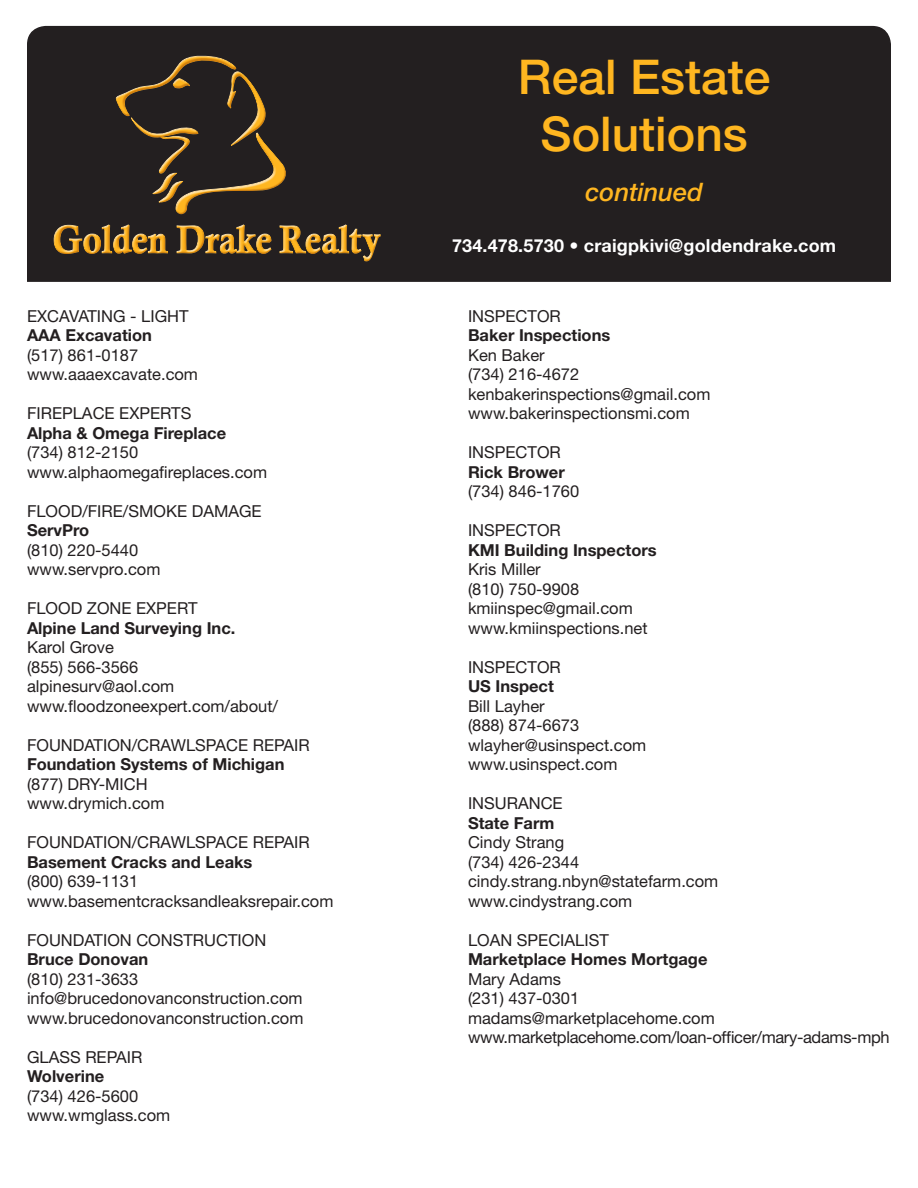
<style>
.page{position:relative;width:918px;height:1188px;background:#fff}
.page>*{position:absolute;margin:0;border:0;box-sizing:border-box;transform-origin:0 0}
.t1{font:500 48px "Helvetica Neue";color:#ffb620}
.t2{font:italic 500 25.5px "Helvetica Neue";color:#ffb620}
.t3{font:700 18px "Helvetica Neue";letter-spacing:.01em;color:#fff}
.t4{font:16.5px "Helvetica Neue";color:#231f20}
.t5{font:700 16.5px "Helvetica Neue";color:#231f20}
.t6{font:16.5px "Helvetica Neue";letter-spacing:-.02em;color:#231f20}
</style>
<div class="page">
<div style="left:27px;top:25px;width:864px;height:257px;background:#231f20"></div>
<div style="left:115px;top:54px;width:171px;height:157px;background:#fff;opacity:.75"></div>
<div style="left:115px;top:58px;width:171px;height:156px;background:#d2b15c;opacity:.95"></div>
<div style="left:54px;top:224px;width:327px;height:39px;background:#d2b15c;opacity:.95"></div>
<p class="t4" style="left:27px;top:306px;width:163px">EXCAVATING - LIGHT</p>
<p class="t5" style="left:27px;top:325px;width:126px">AAA Excavation</p>
<p class="t4" style="left:27px;top:345px;width:113px">(517) 861-0187</p>
<p class="t4" style="left:27px;top:365px;width:173px">www.aaaexcavate.com</p>
<p class="t4" style="left:27px;top:404px;width:166px">FIREPLACE EXPERTS</p>
<p class="t5" style="left:27px;top:423px;width:201px">Alpha &amp; Omega Fireplace</p>
<p class="t4" style="left:27px;top:443px;width:113px">(734) 812-2150</p>
<p class="t4" style="left:27px;top:462px;width:242px">www.alphaomegafireplaces.com</p>
<p class="t4" style="left:27px;top:501px;width:236px">FLOOD/FIRE/SMOKE DAMAGE</p>
<p class="t5" style="left:27px;top:520px;width:64px">ServPro</p>
<p class="t4" style="left:27px;top:540px;width:113px">(810) 220-5440</p>
<p class="t4" style="left:27px;top:560px;width:135px">www.servpro.com</p>
<p class="t4" style="left:27px;top:599px;width:172px">FLOOD ZONE EXPERT</p>
<p class="t5" style="left:27px;top:618px;width:210px">Alpine Land Surveying Inc.</p>
<p class="t4" style="left:27px;top:638px;width:89px">Karol Grove</p>
<p class="t4" style="left:27px;top:657px;width:113px">(855) 566-3566</p>
<p class="t4" style="left:27px;top:677px;width:149px">alpinesurv@aol.com</p>
<p class="t4" style="left:27px;top:696px;width:253px">www.floodzoneexpert.com/about/</p>
<p class="t4" style="left:27px;top:735px;width:284px">FOUNDATION/CRAWLSPACE REPAIR</p>
<p class="t5" style="left:27px;top:754px;width:259px">Foundation Systems of Michigan</p>
<p class="t4" style="left:27px;top:774px;width:122px">(877) DRY-MICH</p>
<p class="t4" style="left:27px;top:794px;width:139px">www.drymich.com</p>
<p class="t4" style="left:27px;top:833px;width:284px">FOUNDATION/CRAWLSPACE REPAIR</p>
<p class="t5" style="left:27px;top:852px;width:227px">Basement Cracks and Leaks</p>
<p class="t4" style="left:27px;top:872px;width:113px">(800) 639-1131</p>
<p class="t4" style="left:27px;top:891px;width:308px">www.basementcracksandleaksrepair.com</p>
<p class="t4" style="left:27px;top:930px;width:241px">FOUNDATION CONSTRUCTION</p>
<p class="t5" style="left:27px;top:949px;width:123px">Bruce Donovan</p>
<p class="t4" style="left:27px;top:969px;width:113px">(810) 231-3633</p>
<p class="t4" style="left:27px;top:989px;width:277px">info@brucedonovanconstruction.com</p>
<p class="t4" style="left:27px;top:1008px;width:278px">www.brucedonovanconstruction.com</p>
<p class="t4" style="left:27px;top:1047px;width:117px">GLASS REPAIR</p>
<p class="t5" style="left:27px;top:1066px;width:79px">Wolverine</p>
<p class="t4" style="left:27px;top:1086px;width:113px">(734) 426-5600</p>
<p class="t4" style="left:27px;top:1106px;width:145px">www.wmglass.com</p>
<p class="t1" style="left:518px;top:48px;width:254px">Real Estate</p>
<p class="t1" style="left:541px;top:105px;width:209px">Solutions</p>
<p class="t2" style="left:585px;top:177px;width:119px">continued</p>
<p class="t3" style="left:452px;top:234px;width:386px">734.478.5730 • craigpkivi@goldendrake.com</p>
<p class="t4" style="left:468px;top:306px;width:94px">INSPECTOR</p>
<p class="t5" style="left:468px;top:325px;width:144px">Baker Inspections</p>
<p class="t4" style="left:468px;top:345px;width:78px">Ken Baker</p>
<p class="t4" style="left:468px;top:365px;width:113px">(734) 216-4672</p>
<p class="t4" style="left:468px;top:384px;width:244px">kenbakerinspections@gmail.com</p>
<p class="t4" style="left:468px;top:404px;width:223px">www.bakerinspectionsmi.com</p>
<p class="t4" style="left:468px;top:443px;width:94px">INSPECTOR</p>
<p class="t5" style="left:468px;top:462px;width:98px">Rick Brower</p>
<p class="t4" style="left:468px;top:482px;width:113px">(734) 846-1760</p>
<p class="t4" style="left:468px;top:521px;width:94px">INSPECTOR</p>
<p class="t5" style="left:468px;top:540px;width:190px">KMI Building Inspectors</p>
<p class="t4" style="left:468px;top:560px;width:74px">Kris Miller</p>
<p class="t4" style="left:468px;top:579px;width:113px">(810) 750-9908</p>
<p class="t4" style="left:468px;top:599px;width:166px">kmiinspec@gmail.com</p>
<p class="t4" style="left:468px;top:618px;width:181px">www.kmiinspections.net</p>
<p class="t4" style="left:468px;top:657px;width:94px">INSPECTOR</p>
<p class="t5" style="left:468px;top:676px;width:87px">US Inspect</p>
<p class="t4" style="left:468px;top:696px;width:78px">Bill Layher</p>
<p class="t4" style="left:468px;top:716px;width:113px">(888) 874-6673</p>
<p class="t4" style="left:468px;top:735px;width:180px">wlayher@usinspect.com</p>
<p class="t4" style="left:468px;top:755px;width:151px">www.usinspect.com</p>
<p class="t4" style="left:468px;top:794px;width:96px">INSURANCE</p>
<p class="t5" style="left:468px;top:813px;width:88px">State Farm</p>
<p class="t4" style="left:468px;top:833px;width:98px">Cindy Strang</p>
<p class="t4" style="left:468px;top:852px;width:113px">(734) 426-2344</p>
<p class="t4" style="left:468px;top:872px;width:252px">cindy.strang.nbyn@statefarm.com</p>
<p class="t4" style="left:468px;top:891px;width:166px">www.cindystrang.com</p>
<p class="t4" style="left:468px;top:930px;width:142px">LOAN SPECIALIST</p>
<p class="t5" style="left:468px;top:949px;width:241px">Marketplace Homes Mortgage</p>
<p class="t4" style="left:468px;top:969px;width:95px">Mary Adams</p>
<p class="t4" style="left:468px;top:989px;width:113px">(231) 437-0301</p>
<p class="t4" style="left:468px;top:1008px;width:248px">madams@marketplacehome.com</p>
<p class="t6" style="left:468px;top:1028px;width:423px">www.marketplacehome.com/loan-officer/mary-adams-mph</p>
</div>
